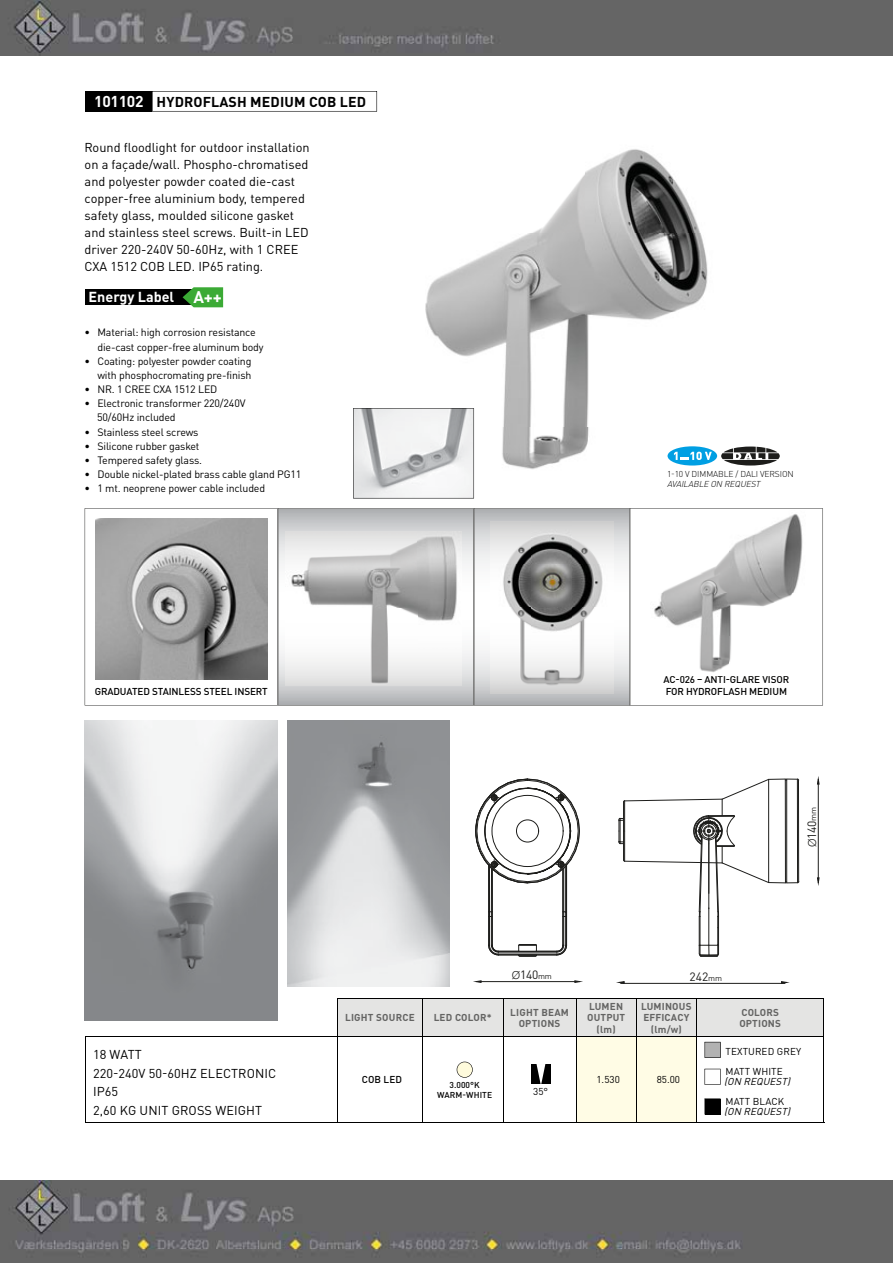
<style>
.page{position:relative;width:893px;height:1263px;background:#fff}
.page>*{position:absolute;margin:0;border:0;box-sizing:border-box;transform-origin:0 0}
.t1{font:700 14.4px "DINOT";color:#fff}
.t2{font:700 14.1px "DINOT";letter-spacing:.01em;color:#000}
.t3{font:12.75px/17px "DINOT";color:#000}
.t4{font:12px "DINOT";letter-spacing:-.02em;color:#1d1d1b}
.t5{font:10.65px/14.1px "DINOT";letter-spacing:-.015em;color:#000}
.t6{font:700 9.9px/11.4px "DINOT";letter-spacing:.02em;color:#646463;text-align:center}
.t7{font:500 9.9px/11.4px "DINOT";letter-spacing:-.01em;color:#000;text-align:center}
.t8{font:9.9px/19.8px "DINOT";letter-spacing:.01em;color:#000}
.t9{font:italic 9.9px "DINOT";color:#000}
.t10{font:500 9.9px "DINOT";letter-spacing:-.01em;color:#1d1d1b}
.t11{font:300 8.55px "DINOT";letter-spacing:-.01em;color:#000}
.t12{font:italic 300 8.55px "DINOT";color:#000}
.t13{font:500 8.55px/9.9px "DINOT";letter-spacing:.01em;color:#000;text-align:center}
.s1{font-size:15.6px;color:#fff}
.s2{font-size:16.65px}
.s3{font-family:"Helvetica";font-weight:300;font-size:10.95px}
.s4{font-size:7.95px}
</style>
<div class="page">
<img style="left:0;top:0;width:893px;height:55px">
<img style="left:0;top:1180px;width:893px;height:83px">
<svg style="left:152px;top:91px;width:225px;height:21px"></svg>
<div style="left:86px;top:91px;width:66px;height:21px;background:#000"></div>
<div style="left:85px;top:290px;width:116px;height:15px;background:#000"></div>
<svg style="left:183px;top:287px;width:40px;height:20px"></svg>
<hr style="left:824px;top:998px;width:1px;height:38px;background:#000">
<hr style="left:824px;top:1037px;width:1px;height:85px;background:#000">
<hr style="left:85px;top:1122px;width:739px;height:1px;background:#000">
<hr style="left:337px;top:998px;width:1px;height:38px;background:#000">
<hr style="left:85px;top:1037px;width:1px;height:85px;background:#000">
<hr style="left:337px;top:1037px;width:1px;height:85px;background:#000">
<hr style="left:85px;top:1036px;width:253px;height:1px;background:#000">
<svg style="left:338px;top:998px;width:486px;height:124px"></svg>
<img style="left:425px;top:149px;width:293px;height:327px">
<svg style="left:85px;top:508px;width:738px;height:197px"></svg>
<img style="left:490px;top:521px;width:124px;height:173px">
<img style="left:286px;top:532px;width:176px;height:154px">
<img style="left:95px;top:519px;width:173px;height:161px">
<img style="left:85px;top:720px;width:193px;height:300px">
<img style="left:287px;top:720px;width:163px;height:266px">
<svg style="left:475px;top:779px;width:105px;height:104px"></svg>
<hr style="left:563px;top:868px;width:1px;height:44px;background:#1d1d1b">
<hr style="left:565px;top:866px;width:1px;height:46px;background:#1d1d1b">
<hr style="left:566px;top:865px;width:1px;height:47px;background:#1d1d1b">
<hr style="left:491px;top:868px;width:1px;height:44px;background:#1d1d1b">
<hr style="left:489px;top:866px;width:1px;height:46px;background:#1d1d1b">
<hr style="left:492px;top:869px;width:1px;height:43px;background:#1d1d1b">
<hr style="left:488px;top:865px;width:1px;height:47px;background:#1d1d1b">
<svg style="left:488px;top:911px;width:79px;height:46px"></svg>
<hr style="left:621px;top:983px;width:164px;height:1px;background:#1d1d1b">
<svg style="left:781px;top:981px;width:9px;height:3px"></svg>
<svg style="left:616px;top:981px;width:9px;height:3px"></svg>
<svg style="left:619px;top:779px;width:180px;height:178px"></svg>
<hr style="left:818px;top:781px;width:1px;height:100px;background:#1d1d1b">
<svg style="left:817px;top:877px;width:3px;height:9px"></svg>
<svg style="left:817px;top:776px;width:3px;height:9px"></svg>
<hr style="left:478px;top:981px;width:100px;height:1px;background:#1d1d1b">
<svg style="left:473px;top:980px;width:9px;height:3px"></svg>
<svg style="left:574px;top:980px;width:9px;height:3px"></svg>
<svg style="left:667px;top:446px;width:50px;height:19px"></svg>
<div style="left:667px;top:446px;width:50px;height:19px;background:#009fe3;border-radius:50%"></div>
<svg style="left:674px;top:452px;width:38px;height:8px"></svg>
<svg style="left:721px;top:446px;width:59px;height:19px"></svg>
<svg style="left:353px;top:408px;width:121px;height:90px"></svg>
<h2 class="t2" style="left:94px;top:92px;width:273px"><span class="s1">101102</span> HYDROFLASH MEDIUM COB LED</h2>
<p class="t3" style="left:85px;top:138px;width:226px">Round floodlight for outdoor installation on a façade/wall. Phospho-chromatised and polyester powder coated die-cast copper-free aluminium body, tempered safety glass, moulded silicone gasket and stainless steel screws. Built-in LED driver 220-240V 50-60Hz, with 1 CREE CXA 1512 COB LED. IP65 rating.</p>
<h1 class="t1" style="left:89px;top:288px;width:135px">Energy Label <span class="s2">A++</span></h1>
<p class="t5" style="left:97px;top:325px;width:168px;text-indent:-13px">• Material: high corrosion resistance die-cast copper-free aluminum body</p>
<p class="t5" style="left:85px;top:354px;width:168px;text-align:right">• Coating: polyester powder coating with phosphocromating pre-finish</p>
<p class="t5" style="left:85px;top:382px;width:134px">• NR. 1 CREE CXA 1512 LED</p>
<p class="t5" style="left:97px;top:396px;width:150px;text-indent:-12px">• Electronic transformer 220/240V<br>50/60Hz included</p>
<p class="t5" style="left:85px;top:424px;width:115px">• Stainless steel screws</p>
<p class="t5" style="left:85px;top:439px;width:116px">• Silicone rubber gasket</p>
<p class="t5" style="left:85px;top:453px;width:119px">• Tempered safety glass.</p>
<p class="t5" style="left:85px;top:467px;width:218px">• Double nickel-plated brass cable gland PG11</p>
<p class="t5" style="left:85px;top:481px;width:182px">• 1 mt. neoprene power cable included</p>
<p class="t11" style="left:667px;top:469px;width:128px">1-10 V DIMMABLE / DALI VERSION</p>
<p class="t12" style="left:667px;top:478px;width:97px">AVAILABLE ON REQUEST</p>
<p class="t7" style="left:95px;top:686px;width:175px">GRADUATED STAINLESS STEEL INSERT</p>
<p class="t3" style="left:93px;top:1045px;width:185px;line-height:18.5px">18 WATT<br>220-240V 50-60HZ ELECTRONIC<br>IP65<br>2,60 KG UNIT GROSS WEIGHT</p>
<p class="t10" style="left:664px;top:673px;width:127px">AC 026 ANTI GLARE VISOR</p>
<p class="t7" style="left:666px;top:674px;width:123px">-<br>FOR HYDROFLASH MEDIUM</p>
<p class="t7" style="left:676px;top:674px;width:28px">- –</p>
<p class="t4" style="left:804px;top:847px;width:42px;rotate:-90deg"><span class="s3">Ø</span>140<span class="s4">mm</span></p>
<p class="t4" style="left:512px;top:968px;width:42px"><span class="s3">Ø</span>140<span class="s4">mm</span></p>
<p class="t4" style="left:689px;top:969px;width:34px">242<span class="s4">mm</span></p>
<p class="t6" style="left:345px;top:1012px;width:71px">LIGHT SOURCE</p>
<p class="t6" style="left:434px;top:1012px;width:59px">LED COLOR*</p>
<p class="t6" style="left:510px;top:1006px;width:60px">LIGHT BEAM<br>OPTIONS</p>
<p class="t6" style="left:587px;top:1000px;width:40px">LUMEN<br>OUTPUT (lm)</p>
<p class="t6" style="left:641px;top:1000px;width:52px">LUMINOUS<br>EFFICACY (lm/w)</p>
<p class="t6" style="left:739px;top:1006px;width:43px;text-align:left">COLORS<br>OPTIONS</p>
<p class="t7" style="left:362px;top:1074px;width:42px">COB LED</p>
<p class="t13" style="left:437px;top:1079px;width:57px">3.000°K<br>WARM-WHITE</p>
<p class="t8" style="left:533px;top:1081px;width:16px">35°</p>
<p class="t8" style="left:596px;top:1070px;width:25px">1.530</p>
<p class="t8" style="left:657px;top:1070px;width:25px">85.00</p>
<p class="t8" style="left:726px;top:1041px;width:77px">TEXTURED GREY<br>MATT WHITE</p>
<p class="t9" style="left:724px;top:1075px;width:70px">(ON REQUEST)</p>
<p class="t8" style="left:726px;top:1091px;width:60px">MATT BLACK</p>
<p class="t9" style="left:724px;top:1105px;width:70px">(ON REQUEST)</p>
</div>
